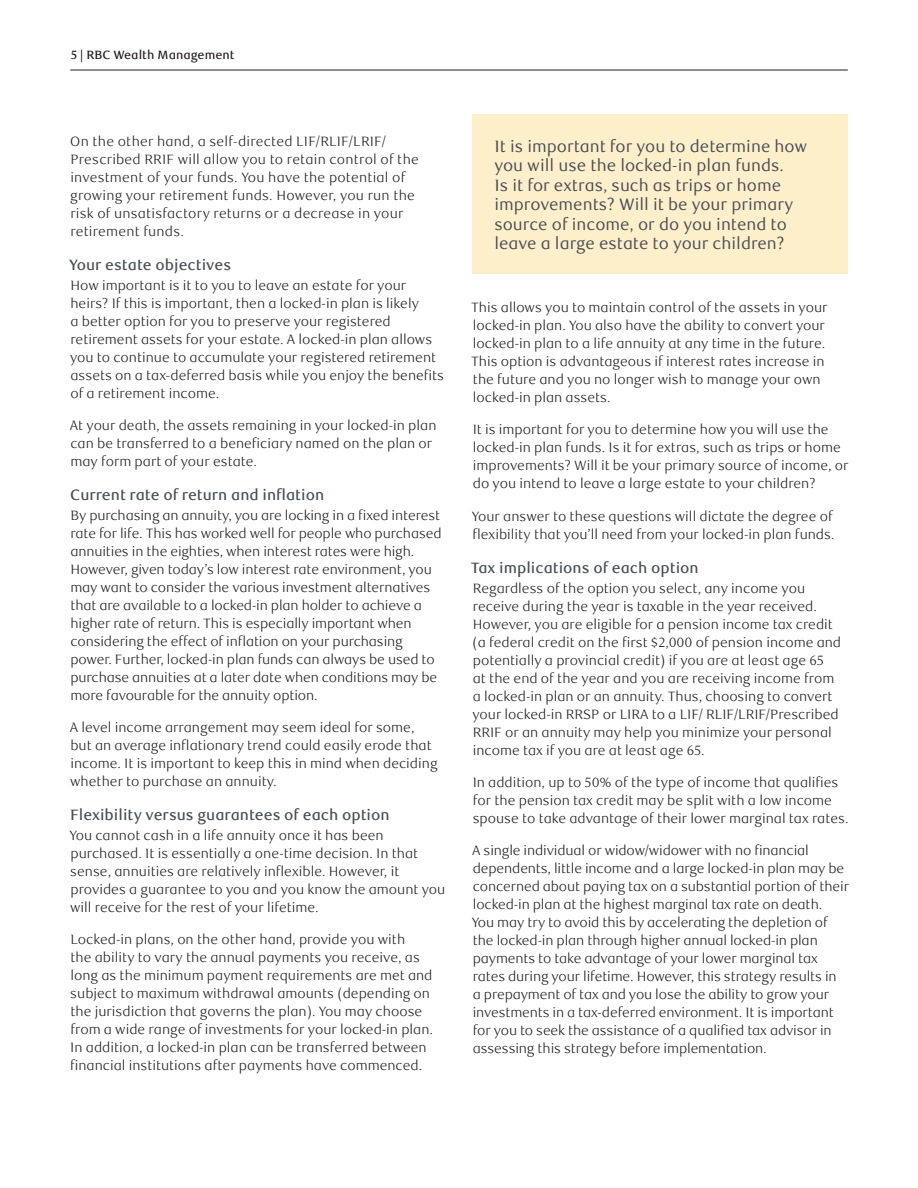
<style>
.page{position:relative;width:918px;height:1188px;background:#fff}
.page>*{position:absolute;margin:0;border:0;box-sizing:border-box;transform-origin:0 0}
.t1{font:16.5px/19.5px "RBC Text";color:#484e54}
._6-Subhead_L1{font:500 15px "RBC Text";color:#484e54}
._5-Body_Copy{font:300 13.5px/18px "RBC Text";color:#231f20}
.t2{font:500 12px "RBC Text";color:#231f20}
</style>
<div class="page">
<hr style="left:70px;top:70px;width:778px;height:1px;background:#231f20">
<div style="left:473px;top:114px;width:375px;height:160px;background:#feefcb"></div>
<p class="t2" style="left:71px;top:47px;width:165px">5 | RBC Wealth Management</p>
<p class="_5-Body_Copy" style="left:70px;top:132px;width:350px">On the other hand, a self-directed LIF/RLIF/LRIF/ Prescribed RRIF will allow you to retain control of the investment of your funds. You have the potential of growing your retirement funds. However, you run the risk of unsatisfactory returns or a decrease in your retirement funds.</p>
<h3 class="_6-Subhead_L1" style="left:69px;top:256px;width:164px">Your estate objectives</h3>
<p class="_5-Body_Copy" style="left:70px;top:276px;width:376px">How important is it to you to leave an estate for your heirs? If this is important, then a locked-in plan is likely<br>a better option for you to preserve your registered retirement assets for your estate. A locked-in plan allows you to continue to accumulate your registered retirement assets on a tax-deferred basis while you enjoy the benefits of a retirement income.</p>
<p class="_5-Body_Copy" style="left:70px;top:417px;width:368px">At your death, the assets remaining in your locked-in plan can be transferred to a beneficiary named on the plan or may form part of your estate.</p>
<h3 class="_6-Subhead_L1" style="left:70px;top:486px;width:255px">Current rate of return and inflation</h3>
<p class="_5-Body_Copy" style="left:70px;top:507px;width:373px">By purchasing an annuity, you are locking in a fixed interest rate for life. This has worked well for people who purchased annuities in the eighties, when interest rates were high.<br>However, given today’s low interest rate environment, you may want to consider the various investment alternatives that are available to a locked-in plan holder to achieve a higher rate of return. This is especially important when considering the effect of inflation on your purchasing power. Further, locked-in plan funds can always be used to purchase annuities at a later date when conditions may be more favourable for the annuity option.</p>
<p class="_5-Body_Copy" style="left:70px;top:719px;width:369px">A level income arrangement may seem ideal for some, but an average inflationary trend could easily erode that income. It is important to keep this in mind when deciding whether to purchase an annuity.</p>
<h3 class="_6-Subhead_L1" style="left:70px;top:806px;width:321px">Flexibility versus guarantees of each option</h3>
<p class="_5-Body_Copy" style="left:69px;top:827px;width:377px">You cannot cash in a life annuity once it has been purchased. It is essentially a one-time decision. In that sense, annuities are relatively inflexible. However, it provides a guarantee to you and you know the amount you will receive for the rest of your lifetime.</p>
<p class="_5-Body_Copy" style="left:70px;top:931px;width:364px">Locked-in plans, on the other hand, provide you with<br>the ability to vary the annual payments you receive, as long as the minimum payment requirements are met and subject to maximum withdrawal amounts (depending on the jurisdiction that governs the plan). You may choose from a wide range of investments for your locked-in plan.<br>In addition, a locked-in plan can be transferred between financial institutions after payments have commenced.</p>
<p class="t1" style="left:494px;top:137px;width:315px">It is important for you to determine how you will use the locked-in plan funds.<br>Is it for extras, such as trips or home improvements? Will it be your primary source of income, or do you intend to leave a large estate to your children?</p>
<p class="_5-Body_Copy" style="left:471px;top:299px;width:358px">This allows you to maintain control of the assets in your locked-in plan. You also have the ability to convert your locked-in plan to a life annuity at any time in the future.<br>This option is advantageous if interest rates increase in the future and you no longer wish to manage your own locked-in plan assets.</p>
<p class="_5-Body_Copy" style="left:473px;top:421px;width:377px">It is important for you to determine how you will use the locked-in plan funds. Is it for extras, such as trips or home improvements? Will it be your primary source of income, or do you intend to leave a large estate to your children?</p>
<p class="_5-Body_Copy" style="left:472px;top:507px;width:364px">Your answer to these questions will dictate the degree of flexibility that you’ll need from your locked-in plan funds.</p>
<h3 class="_6-Subhead_L1" style="left:471px;top:559px;width:229px">Tax implications of each option</h3>
<p class="_5-Body_Copy" style="left:472px;top:579px;width:371px">Regardless of the option you select, any income you receive during the year is taxable in the year received.<br>However, you are eligible for a pension income tax credit (a federal credit on the first $2,000 of pension income and potentially a provincial credit) if you are at least age 65<br>at the end of the year and you are receiving income from a locked-in plan or an annuity. Thus, choosing to convert your locked-in RRSP or LIRA to a LIF/ RLIF/LRIF/Prescribed RRIF or an annuity may help you minimize your personal income tax if you are at least age 65.</p>
<p class="_5-Body_Copy" style="left:473px;top:774px;width:377px">In addition, up to 50% of the type of income that qualifies for the pension tax credit may be split with a low income spouse to take advantage of their lower marginal tax rates.</p>
<p class="_5-Body_Copy" style="left:472px;top:842px;width:379px">A single individual or widow/widower with no financial dependents, little income and a large locked-in plan may be concerned about paying tax on a substantial portion of their locked-in plan at the highest marginal tax rate on death.<br>You may try to avoid this by accelerating the depletion of the locked-in plan through higher annual locked-in plan payments to take advantage of your lower marginal tax rates during your lifetime. However, this strategy results in<br>a prepayment of tax and you lose the ability to grow your investments in a tax-deferred environment. It is important for you to seek the assistance of a qualified tax advisor in assessing this strategy before implementation.</p>
</div>
